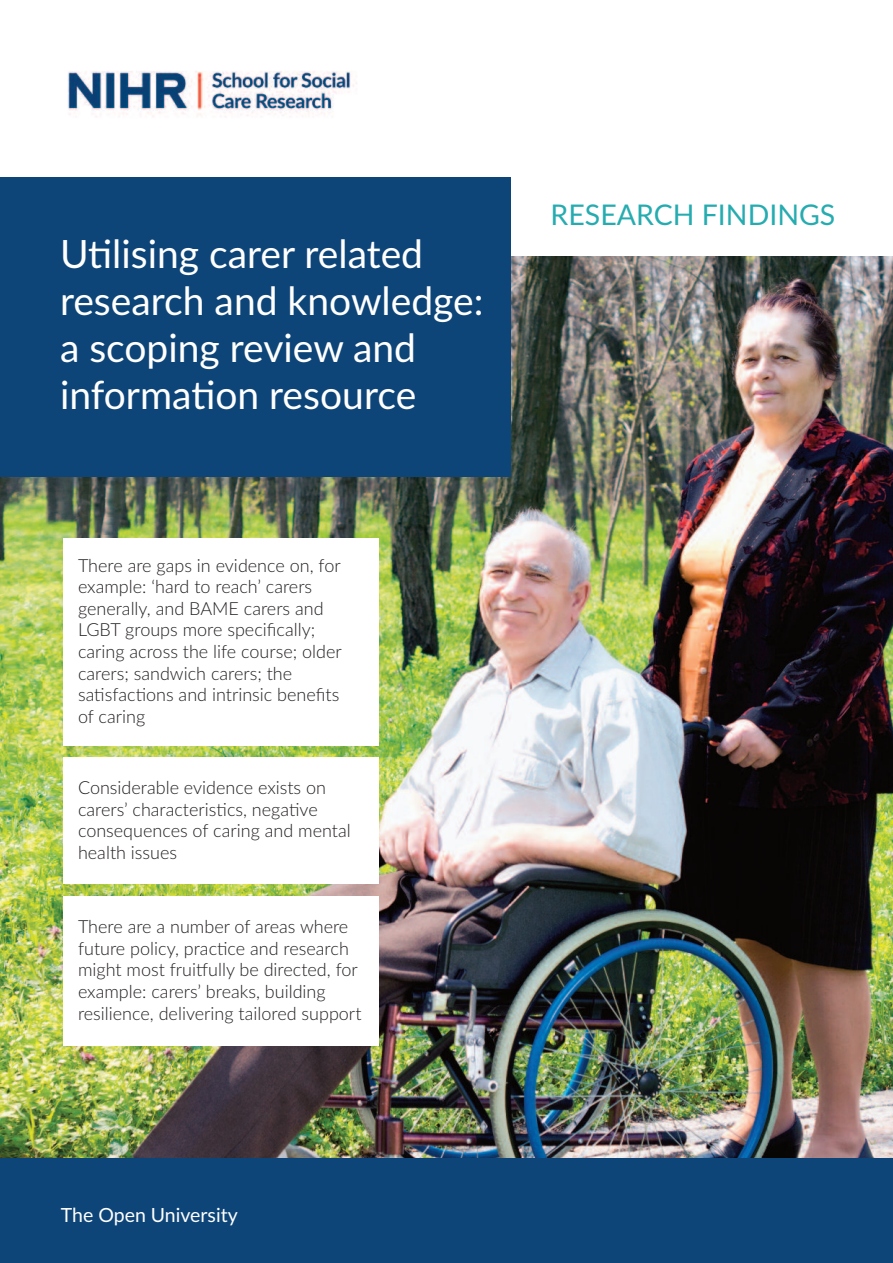
<style>
.page{position:relative;width:893px;height:1263px;background:#fff}
.page>*{position:absolute;margin:0;border:0;box-sizing:border-box;transform-origin:0 0}
.t1{font:39px/46.8px "Lato";color:#fff}
.t2{font:28.5px "Lato";color:#26acb0}
.t3{font:19.5px "Lato";letter-spacing:-.01em;color:#fff}
.t4{font:300 18px/21.6px "Lato";color:#231f20}
</style>
<div class="page">
<img style="left:0;top:257px;width:893px;height:901px">
<div style="left:0;top:1158px;width:893px;height:105px;background:#0e4578"></div>
<div style="left:0;top:177px;width:510px;height:299px;background:#0e4578"></div>
<img style="left:68px;top:71px;width:289px;height:46px">
<div style="left:63px;top:538px;width:315px;height:207px;background:#fff"></div>
<div style="left:63px;top:757px;width:315px;height:127px;background:#fff"></div>
<div style="left:63px;top:896px;width:315px;height:149px;background:#fff"></div>
<h1 class="t1" style="left:60px;top:231px;width:425px">Utilising carer related research and knowledge: a scoping review and information resource</h1>
<p class="t4" style="left:78px;top:555px;width:265px">There are gaps in evidence on, for example: ‘hard to reach’ carers generally, and BAME carers and<br>LGBT groups more specifically; caring across the life course; older carers; sandwich carers; the satisfactions and intrinsic benefits of caring</p>
<p class="t4" style="left:78px;top:777px;width:274px">Considerable evidence exists on carers’ characteristics, negative consequences of caring and mental health issues</p>
<p class="t4" style="left:78px;top:916px;width:285px">There are a number of areas where future policy, practice and research might most fruitfully be directed, for example: carers’ breaks, building resilience, delivering tailored support</p>
<h2 class="t2" style="left:551px;top:198px;width:286px">ReseaRch Findings</h2>
<p class="t3" style="left:61px;top:1203px;width:178px">The Open University</p>
</div>
